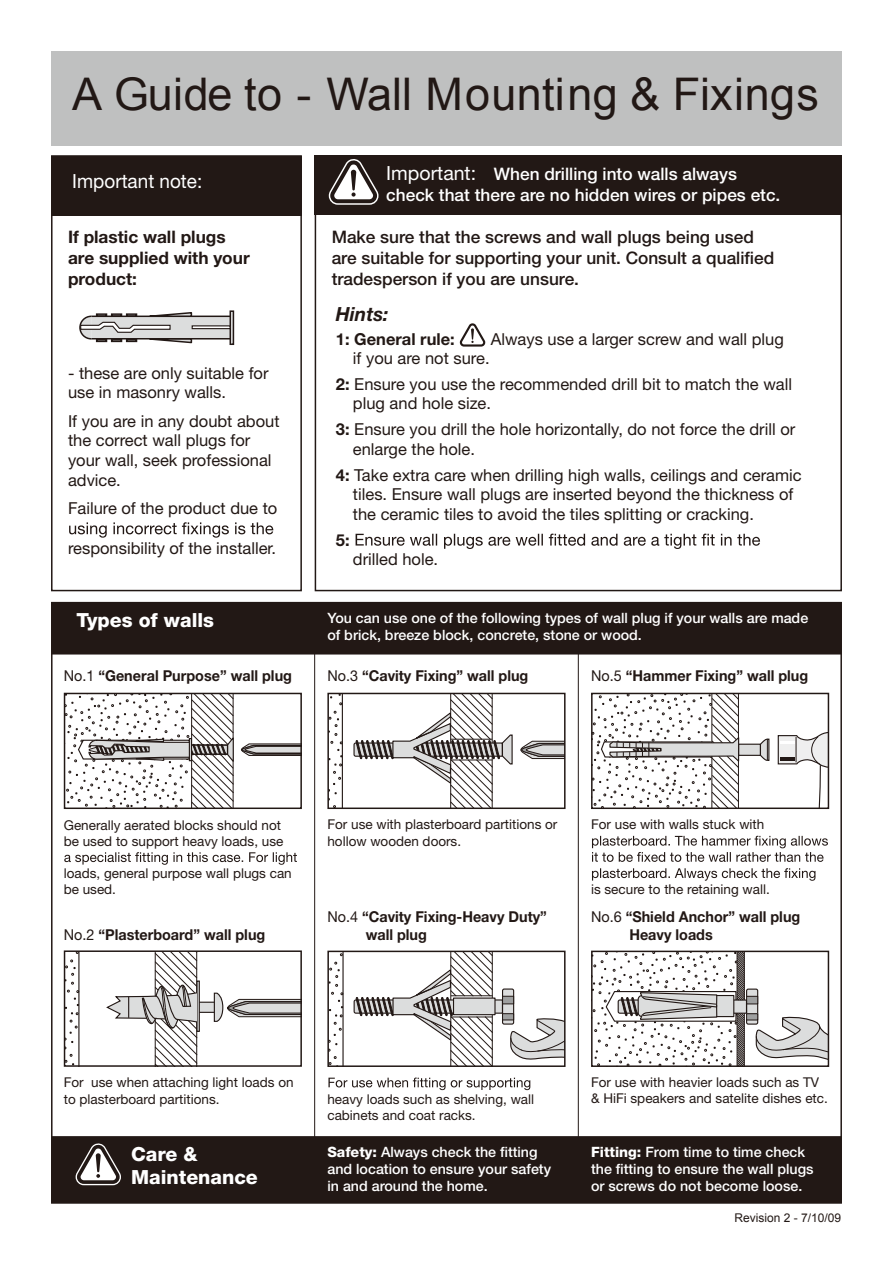
<style>
.page{position:relative;width:893px;height:1263px;background:#fff}
.page>*{position:absolute;margin:0;border:0;box-sizing:border-box;transform-origin:0 0}
.t1{font:45px "Arial";letter-spacing:.01em;color:#221815}
.t2{font:800 19.5px/23.4px "Helvetica Neue LT Std";color:#fff}
.t3{font:19.5px "Helvetica Neue LT Std";color:#fff}
.t4{font:italic 700 19.5px "Helvetica Neue LT Std";color:#221815}
.t5{font:500 17.25px/21px "Helvetica Neue LT Std";color:#221815}
.t6{font:500 17.25px/21px "Helvetica Neue LT Std";color:#fff}
.t7{font:700 17.25px/21px "Helvetica Neue LT Std";color:#221815}
.t8{font:16.5px/19.8px "Helvetica Neue LT Std";color:#221815}
.t9{font:700 16.5px "Helvetica Neue LT Std";color:#221815}
.t10{font:700 15px/18px "Helvetica Neue LT Std";color:#221815;scale:.96 1}
.t11{font:500 14.25px/17.1px "Helvetica Neue LT Std";color:#fff}
.t12{font:13.5px/16.2px "Helvetica Neue LT Std";color:#221815}
.t13{font:12px "Arial";color:#221815}
.s1{font-weight:400;font-size:19.5px}
.s2{font-weight:400}
.s3{font-weight:700}
.s4{font-weight:800}
</style>
<div class="page">
<div style="left:51px;top:155px;width:251px;height:436px;border:2px solid #221815"></div>
<div style="left:315px;top:155px;width:527px;height:60px;background:#221815"></div>
<div style="left:51px;top:156px;width:251px;height:59px;background:#221815"></div>
<div style="left:51px;top:51px;width:791px;height:94px;background:#bfc0c0"></div>
<hr style="left:314px;top:650px;width:1px;height:497px;background:#221815">
<hr style="left:578px;top:650px;width:1px;height:491px;background:#221815">
<div style="left:52px;top:603px;width:789px;height:51px;background:#221815"></div>
<div style="left:51px;top:602px;width:791px;height:52px;border:2px solid #221815"></div>
<div style="left:52px;top:1137px;width:789px;height:66px;background:#221815"></div>
<div style="left:51px;top:1136px;width:791px;height:67px;border:2px solid #221815"></div>
<svg style="left:241px;top:743px;width:58px;height:13px"></svg>
<svg style="left:67px;top:696px;width:167px;height:110px"></svg>
<div style="left:189px;top:738px;width:3px;height:23px;background:#dcdddd;border:1px solid #221815"></div>
<div style="left:64px;top:693px;width:238px;height:116px;border:2px solid #221815"></div>
<svg style="left:747px;top:989px;width:11px;height:35px"></svg>
<div style="left:746px;top:988px;width:12px;height:37px;border:1px solid #221815;border-radius:2px"></div>
<div style="left:747px;top:996px;width:11px;height:8px;background:#9fa0a0"></div>
<div style="left:746px;top:996px;width:12px;height:8px;border:1px solid #221815"></div>
<div style="left:747px;top:1014px;width:11px;height:6px;background:#9fa0a0"></div>
<div style="left:746px;top:1013px;width:12px;height:7px;border:1px solid #221815"></div>
<svg style="left:594px;top:954px;width:154px;height:110px"></svg>
<svg style="left:755px;top:1016px;width:71px;height:44px"></svg>
<div style="left:591px;top:951px;width:238px;height:116px;border:2px solid #221815"></div>
<svg style="left:330px;top:711px;width:9px;height:24px"></svg>
<svg style="left:330px;top:741px;width:12px;height:65px"></svg>
<hr style="left:342px;top:693px;width:1px;height:115px;background:#221815">
<svg style="left:520px;top:740px;width:43px;height:19px"></svg>
<svg style="left:353px;top:696px;width:160px;height:110px"></svg>
<hr style="left:451px;top:739px;width:41px;height:1px;background:#221815">
<hr style="left:451px;top:759px;width:41px;height:1px;background:#221815">
<div style="left:327px;top:693px;width:239px;height:116px;border:2px solid #221815"></div>
<svg style="left:330px;top:962px;width:9px;height:24px"></svg>
<svg style="left:330px;top:992px;width:12px;height:72px"></svg>
<hr style="left:342px;top:951px;width:2px;height:115px;background:#221815">
<svg style="left:503px;top:989px;width:11px;height:35px"></svg>
<div style="left:502px;top:988px;width:12px;height:37px;border:1px solid #221815;border-radius:2px"></div>
<div style="left:502px;top:996px;width:12px;height:8px;background:#9fa0a0;border:1px solid #221815"></div>
<div style="left:502px;top:1013px;width:12px;height:7px;background:#9fa0a0;border:1px solid #221815"></div>
<svg style="left:353px;top:954px;width:151px;height:110px"></svg>
<svg style="left:510px;top:1018px;width:53px;height:42px"></svg>
<hr style="left:451px;top:995px;width:41px;height:1px;background:#221815">
<hr style="left:451px;top:1016px;width:41px;height:1px;background:#221815">
<div style="left:327px;top:951px;width:239px;height:116px;border:2px solid #221815"></div>
<div style="left:739px;top:744px;width:21px;height:11px;background:#dcdddd"></div>
<div style="left:738px;top:744px;width:23px;height:12px;border:1px solid #221815"></div>
<hr style="left:767px;top:738px;width:2px;height:23px;background:#dcdddd">
<svg style="left:759px;top:738px;width:9px;height:23px"></svg>
<svg style="left:777px;top:732px;width:49px;height:74px"></svg>
<svg style="left:594px;top:696px;width:150px;height:110px"></svg>
<div style="left:591px;top:693px;width:238px;height:116px;border:2px solid #221815"></div>
<svg style="left:67px;top:960px;width:8px;height:24px"></svg>
<svg style="left:67px;top:990px;width:11px;height:74px"></svg>
<hr style="left:78px;top:951px;width:1px;height:115px;background:#221815">
<div style="left:198px;top:1002px;width:18px;height:11px;background:#dcdddd;border:1px solid #221815"></div>
<svg style="left:213px;top:992px;width:86px;height:30px"></svg>
<svg style="left:198px;top:980px;width:2px;height:52px"></svg>
<svg style="left:106px;top:953px;width:92px;height:111px"></svg>
<div style="left:64px;top:950px;width:238px;height:117px;border:2px solid #221815"></div>
<svg style="left:75px;top:1143px;width:46px;height:43px"></svg>
<svg style="left:64px;top:852px;width:233px;height:13px"></svg>
<svg style="left:328px;top:1077px;width:202px;height:13px"></svg>
<svg style="left:592px;top:836px;width:236px;height:26px"></svg>
<svg style="left:592px;top:868px;width:223px;height:13px"></svg>
<svg style="left:356px;top:534px;width:404px;height:15px"></svg>
<svg style="left:328px;top:159px;width:51px;height:46px"></svg>
<svg style="left:459px;top:323px;width:27px;height:24px"></svg>
<svg style="left:69px;top:522px;width:204px;height:16px"></svg>
<div style="left:90px;top:316px;width:144px;height:23px;background:#dcdddd;border:2px solid #221815"></div>
<div style="left:230px;top:310px;width:4px;height:35px;border:2px solid #221815"></div>
<svg style="left:193px;top:325px;width:38px;height:4px"></svg>
<svg style="left:79px;top:312px;width:114px;height:32px"></svg>
<h1 class="t1" style="left:72px;top:65px;width:748px">A Guide to - Wall Mounting &amp; Fixings</h1>
<p class="t3" style="left:72px;top:170px;width:132px">Important note:</p>
<p class="t6" style="left:386px;top:163px;width:396px"><span class="s1">Important:</span> When drilling into walls always check that there are no hidden wires or pipes etc.</p>
<p class="t7" style="left:68px;top:226px;width:183px">If plastic wall plugs are supplied with your product:</p>
<p class="t5" style="left:332px;top:227px;width:444px">Make sure that the screws and wall plugs being used are suitable for supporting your unit. Consult a qualified tradesperson if you are unsure.</p>
<p class="t8" style="left:68px;top:363px;width:202px">- these are only suitable for use in masonry walls.</p>
<p class="t8" style="left:68px;top:411px;width:213px">If you are in any doubt about the correct wall plugs for your wall, seek professional advice.</p>
<p class="t8" style="left:68px;top:498px;width:211px">Failure of the product due to</p>
<p class="t8" style="left:68px;top:538px;width:210px">responsibility of the installer.</p>
<p class="t2" style="left:77px;top:608px;width:139px">Types of walls</p>
<p class="t10" style="left:64px;top:666px;width:239px"><span class="s2">No.1</span> “General Purpose” wall plug</p>
<p class="t4" style="left:336px;top:302px;width:54px">Hints:</p>
<p class="t9" style="left:336px;top:328px;width:120px">1: General rule:</p>
<p class="t8" style="left:491px;top:328px;width:295px">Always use a larger screw and wall plug</p>
<p class="t8" style="left:336px;top:345px;width:458px;line-height:25.8px;text-indent:17px">if you are not sure.<br><span class="s3">2:</span> Ensure you use the recommended drill bit to match the wall</p>
<p class="t8" style="left:336px;top:390px;width:461px;line-height:25.8px;text-indent:17px">plug and hole size.<br><span class="s3">3:</span> Ensure you drill the hole horizontally, do not force the drill or</p>
<p class="t8" style="left:336px;top:436px;width:467px;line-height:25.8px;text-indent:17px">enlarge the hole.<br><span class="s3">4:</span> Take extra care when drilling high walls, ceilings and ceramic</p>
<p class="t8" style="left:353px;top:484px;width:442px">tiles. Ensure wall plugs are inserted beyond the thickness of the ceramic tiles to avoid the tiles splitting or cracking.</p>
<p class="t9" style="left:336px;top:529px;width:15px">5:</p>
<p class="t8" style="left:353px;top:549px;width:87px">drilled hole.</p>
<p class="t11" style="left:327px;top:609px;width:482px">You can use one of the following types of wall plug if your walls are made of brick, breeze block, concrete, stone or wood.</p>
<p class="t10" style="left:327px;top:667px;width:211px"><span class="s2">No.3</span> “Cavity Fixing” wall plug</p>
<p class="t10" style="left:591px;top:666px;width:228px"><span class="s2">No.5</span> “Hammer Fixing” wall plug</p>
<p class="t12" style="left:64px;top:816px;width:221px">Generally aerated blocks should not be used to support heavy loads, use</p>
<p class="t12" style="left:64px;top:865px;width:230px">loads, general purpose wall plugs can be used.</p>
<p class="t10" style="left:64px;top:925px;width:211px"><span class="s2">No.2</span> “Plasterboard” wall plug</p>
<p class="t12" style="left:327px;top:816px;width:232px">For use with plasterboard partitions or hollow wooden doors.</p>
<p class="t10" style="left:366px;top:907px;width:190px;text-indent:-38px"><span class="s2">No.4</span> “Cavity Fixing-Heavy Duty” wall plug</p>
<p class="t12" style="left:591px;top:816px;width:175px">For use with walls stuck with</p>
<p class="t12" style="left:591px;top:881px;width:180px">is secure to the retaining wall.</p>
<p class="t10" style="left:629px;top:907px;width:180px;text-indent:-38px"><span class="s2">No.6</span> “Shield Anchor” wall plug<br>Heavy loads</p>
<p class="t12" style="left:64px;top:1074px;width:231px">For use when attaching light loads on to plasterboard partitions.</p>
<p class="t2" style="left:131px;top:1142px;width:128px">Care &amp;<br>Maintenance</p>
<p class="t12" style="left:327px;top:1090px;width:208px">heavy loads such as shelving, wall cabinets and coat racks.</p>
<p class="t12" style="left:591px;top:1074px;width:238px">For use with heavier loads such as TV &amp; HiFi speakers and satelite dishes etc.</p>
<p class="t11" style="left:327px;top:1143px;width:225px"><span class="s4">Safety:</span> Always check the fitting and location to ensure your safety in and around the home.</p>
<p class="t11" style="left:591px;top:1143px;width:224px"><span class="s4">Fitting:</span> From time to time check the fitting to ensure the wall plugs or screws do not become loose.</p>
<p class="t13" style="left:734px;top:1209px;width:108px">Revision 2 - 7/10/09</p>
</div>
